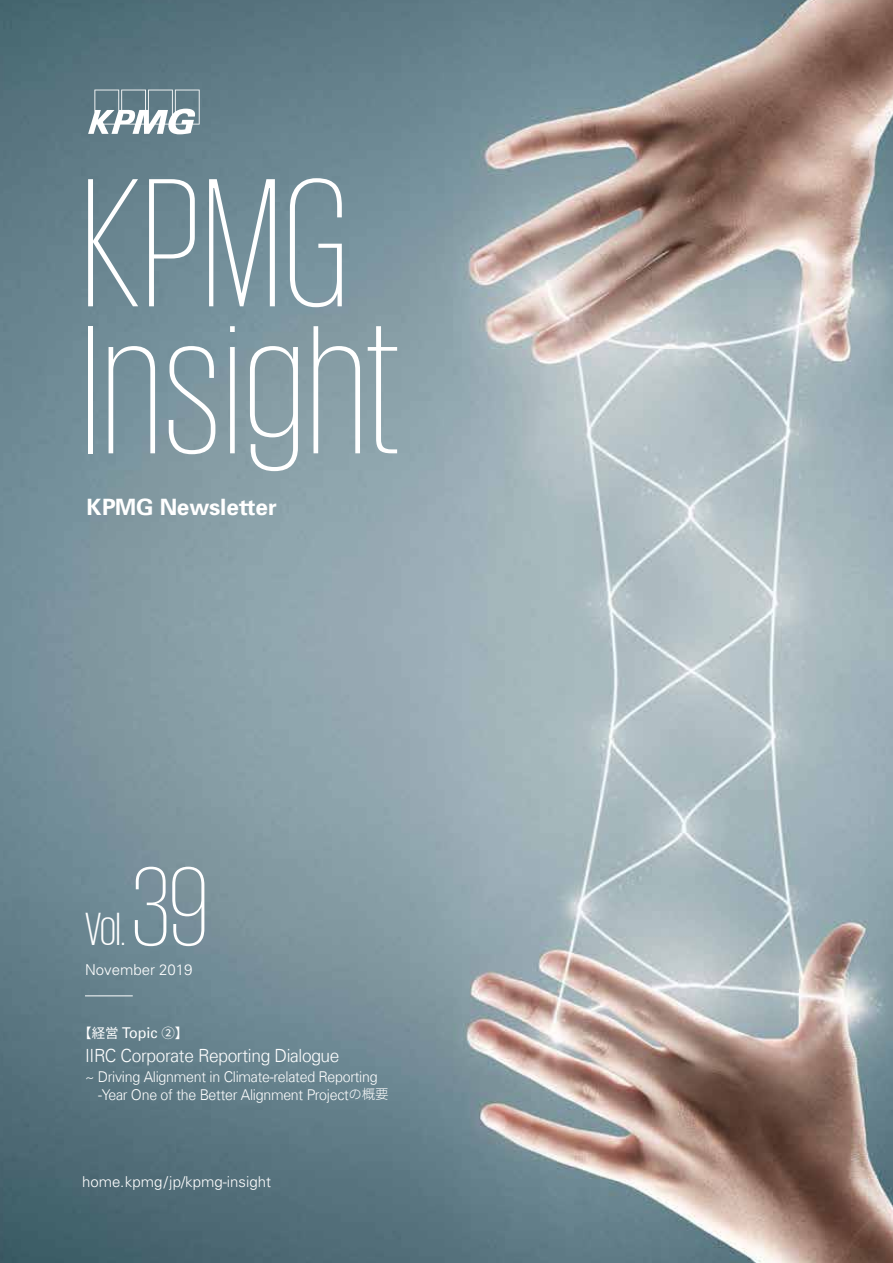
<style>
.page{position:relative;width:893px;height:1263px;background:#fff}
.page>*{position:absolute;margin:0;border:0;box-sizing:border-box;transform-origin:0 0}
.t1{font:200 187.5px/147px "KPMG";letter-spacing:.02em;color:#fff}
.t2{font:200 115.5px "KPMG";color:#fff}
.t3{font:300 48px "KPMG";color:#fff}
.t4{font:700 22.5px "Univers";color:#fff}
.t5{font:300 18.15px "Universfor KPMG";letter-spacing:-.02em;color:#fff;scale:.95 1}
.t6{font:300 15px "Univers";color:#fff}
.t7{font:300 14.85px/18px "Universfor KPMG";letter-spacing:-.02em;color:#fff;scale:.95 1}
.t8{font:13.5px "Noto Sans CJ Kjp";color:#fff}
.s1{font-family:"Universfor KPMG";font-size:14.85px}
.s2{font-family:"Noto Sans CJ Kjp";font-size:13.5px}
</style>
<div class="page">
<img style="left:0;top:0;width:893px;height:1263px">
<svg style="left:88px;top:90px;width:112px;height:44px"></svg>
<hr style="left:85px;top:995px;width:48px;height:1px;background:#fff">
<h1 class="t1" style="left:82px;top:166px;width:321px">KPMG<br>Insight</h1>
<h3 class="t4" style="left:87px;top:493px;width:192px">KPMG Newsletter</h3>
<h2 class="t2" style="left:132px;top:852px;width:77px">39</h2>
<p class="t6" style="left:85px;top:961px;width:109px">November 2019</p>
<h3 class="t3" style="left:85px;top:906px;width:42px">Vol.</h3>
<p class="t8" style="left:78px;top:1025px;width:112px">【経営 <span class="s1">Topic</span> ②】</p>
<p class="t5" style="left:85px;top:1044px;width:269px">IIRC Corporate Reporting Dialogue</p>
<p class="t7" style="left:98px;top:1067px;width:307px;text-indent:-13px">~ Driving Alignment in Climate-related Reporting -Year One of the Better Alignment Project<span class="s2">の概要</span></p>
<p class="t6" style="left:82px;top:1173px;width:190px">home.kpmg/jp/kpmg-insight</p>
</div>
